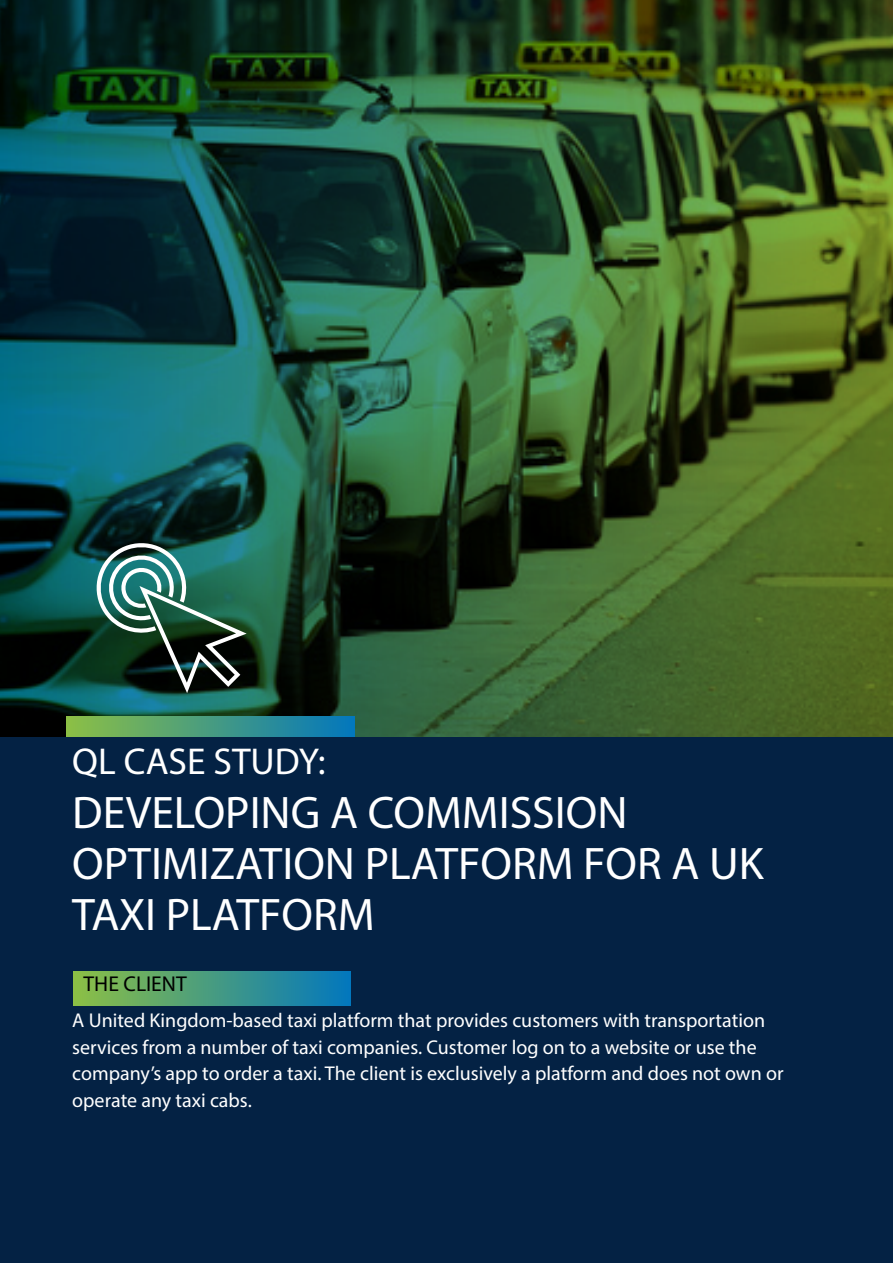
<style>
.page{position:relative;width:893px;height:1263px;background:#fff}
.page>*{position:absolute;margin:0;border:0;box-sizing:border-box;transform-origin:0 0}
.t1{font:45.9px/50.6px "Myriad Pro";color:#fff}
.t2{font:37.5px "Myriad Pro";color:#fff}
.t3{font:21.6px "Myriad Pro";color:#000}
.t4{font:19.95px/26.7px "Myriad Pro";color:#fff}
</style>
<div class="page">
<img style="left:0;top:0;width:893px;height:737px">
<div style="left:67px;top:716px;width:287px;height:25px;background:linear-gradient(to right,#8cbf45,#0277bd)"></div>
<div style="left:0;top:737px;width:893px;height:526px;background:#042244"></div>
<div style="left:74px;top:972px;width:276px;height:33px;background:linear-gradient(to right,#8cbf45,#0377bc)"></div>
<svg style="left:92px;top:539px;width:155px;height:154px;background:#336156"></svg>
<p class="t2" style="left:72px;top:738px;width:255px">QL CASE STUDY:</p>
<p class="t1" style="left:72px;top:787px;width:693px">DEVELOPING A COMMISSION<br>OPTIMIZATION PLATFORM FOR A UK<br>TAXI PLATFORM</p>
<p class="t3" style="left:84px;top:970px;width:105px">THE CLIENT</p>
<p class="t4" style="left:72px;top:1006px;width:713px">A United Kingdom-based taxi platform that provides customers with transportation services from a number of taxi companies. Customer log on to a website or use the company s’ app to order a taxi. The client is exclusively a platform and does not own or operate any taxi cabs.</p>
</div>
